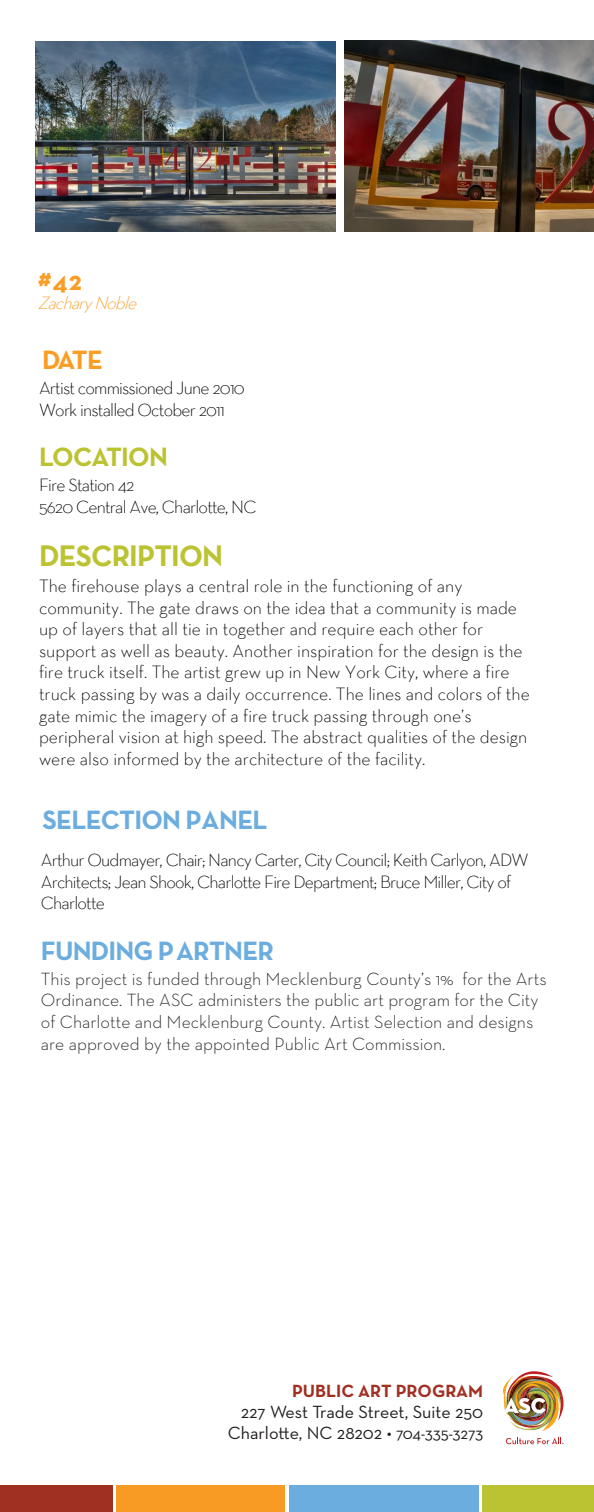
<style>
.page{position:relative;width:594px;height:1512px;background:#fff}
.page>*{position:absolute;margin:0;border:0;box-sizing:border-box;transform-origin:0 0}
.t1{font:700 30px "Neutra Text";letter-spacing:-.025em;color:#bcc332}
.t2{font:700 27px "Neutra Text Exp";letter-spacing:-.03em;color:#6caddf}
.t3{font:700 27px "Neutra Text Exp";letter-spacing:-.03em;color:#bcc332}
.t4{font:700 27px "Neutra Text Exp";color:#f99d24}
.t5{font:700 27px "Neutra Text";color:#f99d24}
.t6{font:300 18px/21.6px "Neutra Text";color:#000}
.t7{font:300 18px/21.6px "Neutra Text";letter-spacing:-.045em;color:#000}
.t8{font:300 18px/21.6px "Neutra Text Exp";color:#231f20}
.t9{font:18px/21px "Neutra Text Exp";color:#231f20;text-align:right}
.t10{font:700 18px "Neutra Text Exp";color:#a03022}
.t11{font:italic 300 18px "Neutra Text";color:#f99d24}
.s1{font-size:16.5px}
</style>
<div class="page">
<div style="left:117px;top:1485px;width:168px;height:27px;background:#f89b24"></div>
<div style="left:289px;top:1485px;width:190px;height:27px;background:#6caddf"></div>
<div style="left:483px;top:1485px;width:111px;height:27px;background:#bcc332"></div>
<div style="left:0;top:1485px;width:112px;height:27px;background:#a03022"></div>
<svg style="left:506px;top:1438px;width:57px;height:6px"></svg>
<img style="left:503px;top:1371px;width:61px;height:60px">
<img style="left:36px;top:41px;width:300px;height:191px">
<img style="left:344px;top:41px;width:250px;height:191px">
<h2 class="t5" style="left:38px;top:264px;width:45px">#42</h2>
<p class="t11" style="left:38px;top:292px;width:105px">ZacharyNoble</p>
<h2 class="t4" style="left:42px;top:342px;width:62px">DATE</h2>
<p class="t7" style="left:39px;top:377px;width:207px">Artist commissioned June 2010<br>Work installed October 2011</p>
<h2 class="t3" style="left:39px;top:439px;width:130px">LOCATION</h2>
<p class="t7" style="left:39px;top:474px;width:219px">Fire Station 42<br>5620 Central Ave, Charlotte, NC</p>
<h1 class="t1" style="left:39px;top:537px;width:186px">DESCRIPTION</h1>
<p class="t6" style="left:39px;top:575px;width:492px">The firehouse plays a central role in the functioning of any community. The gate draws on the idea that a community is made up of layers that all tie in together and require each other for support as well as beauty. Another inspiration for the design is the fire truck itself. The artist grew up in New York City, where a fire truck passing by was a daily occurrence. The lines and colors of the gate mimic the imagery of a fire truck passing through one’s peripheral vision at high speed. The abstract qualities of the design were also informed by the architecture of the facility.</p>
<h2 class="t2" style="left:43px;top:802px;width:159px">L</h2>
<p class="t7" style="left:41px;top:849px;width:489px">Arthur Oudmayer, Chair; Nancy Carter, City Council; Keith Carlyon, ADW<br>Architects; Jean Shook, Charlotte Fire Department; Bruce Miller, City of<br>Charlotte</p>
<h2 class="t2" style="left:41px;top:933px;width:235px">FUNDING PARTNER</h2>
<p class="t8" style="left:41px;top:968px;width:507px">This project is funded through Mecklenburg County’s 1% for the Arts Ordinance. The ASC administers the public art program for the City of Charlotte and Mecklenburg County. Artist Selection and designs are approved by the appointed Public Art Commission.</p>
<p class="t10" style="left:292px;top:1379px;width:193px">PUBLIC ART PROGRAM</p>
<p class="t9" style="left:228px;top:1401px;width:257px">227 West Trade Street, Suite 250<br>Charlotte, NC 28202 • <span class="s1">704-335-3273</span></p>
</div>
